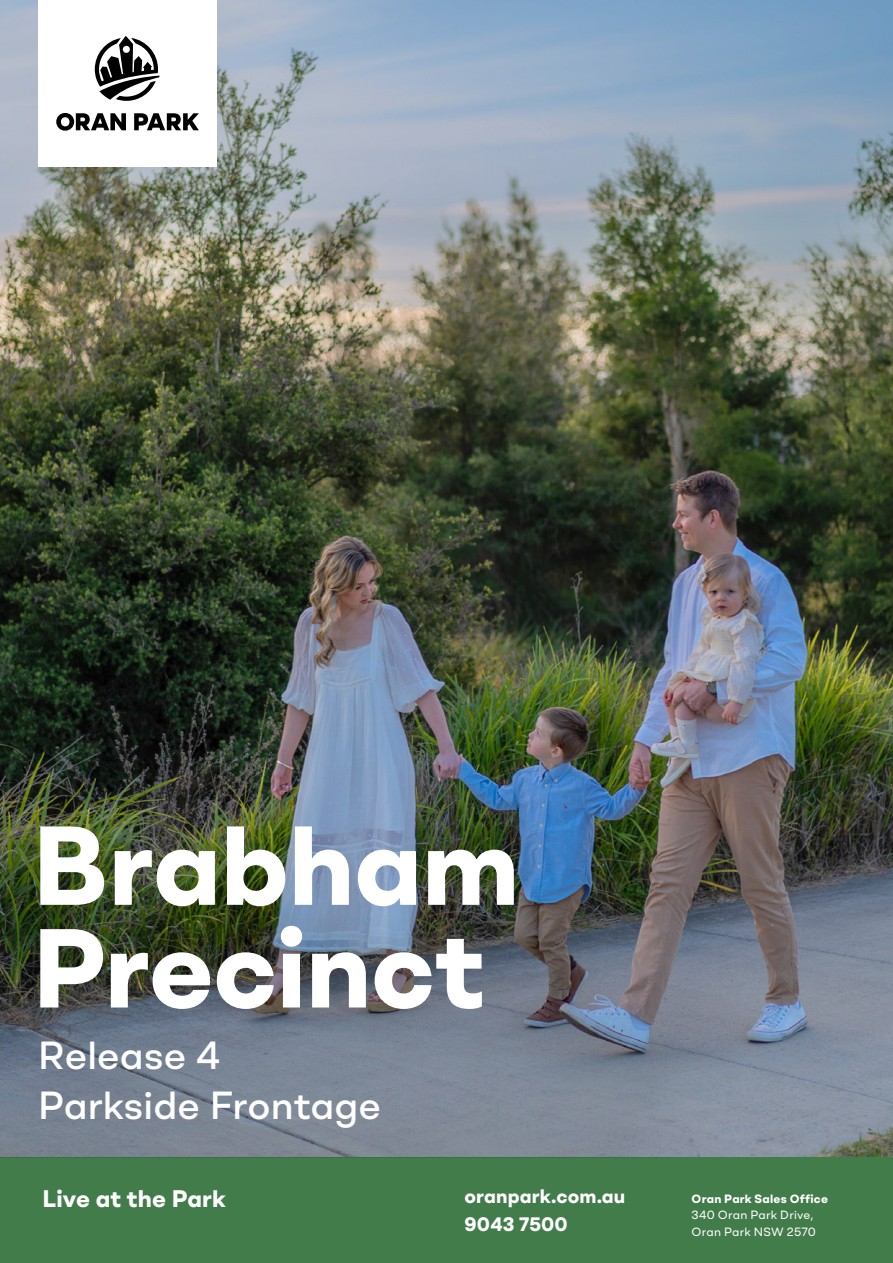
<style>
.page{position:relative;width:893px;height:1263px;background:#fff}
.page>*{position:absolute;margin:0;border:0;box-sizing:border-box;transform-origin:0 0}
.t1{font:700 111.9px/102.6px "Shape";letter-spacing:-.005em;color:#fff}
.t2{font:500 39.15px/49.5px "Shape";color:#fff}
.t3{font:700 24px "Shape";letter-spacing:.005em;color:#fff}
.t4{font:700 19.5px/27.9px "Shape";letter-spacing:.005em;color:#fff}
.t5{font:12px/16.5px "Shape";letter-spacing:.015em;color:#fff}
.t6{font:700 12px "Shape";letter-spacing:.02em;color:#fff}
</style>
<div class="page">
<img style="left:0;top:0;width:893px;height:1157px">
<div style="left:38px;top:0;width:179px;height:166px;background:#fff"></div>
<svg style="left:95px;top:36px;width:65px;height:65px"></svg>
<svg style="left:56px;top:113px;width:143px;height:18px"></svg>
<div style="left:0;top:1157px;width:893px;height:106px;background:#437c4b"></div>
<img style="left:0;top:825px;width:778px;height:332px">
<h1 class="t1" style="left:32px;top:811px;width:489px">Brabham<br>Precinct</h1>
<h2 class="t2" style="left:38px;top:1030px;width:344px">Release 4<br>Parkside Frontage</h2>
<h3 class="t3" style="left:43px;top:1183px;width:185px">Live at the Park</h3>
<h3 class="t4" style="left:464px;top:1182px;width:162px">oranpark.com.au<br>9043 7500</h3>
<p class="t6" style="left:692px;top:1190px;width:138px">Oran Park Sales Office</p>
<p class="t5" style="left:692px;top:1206px;width:126px">340 Oran Park Drive,<br>Oran Park NSW 2570</p>
</div>
